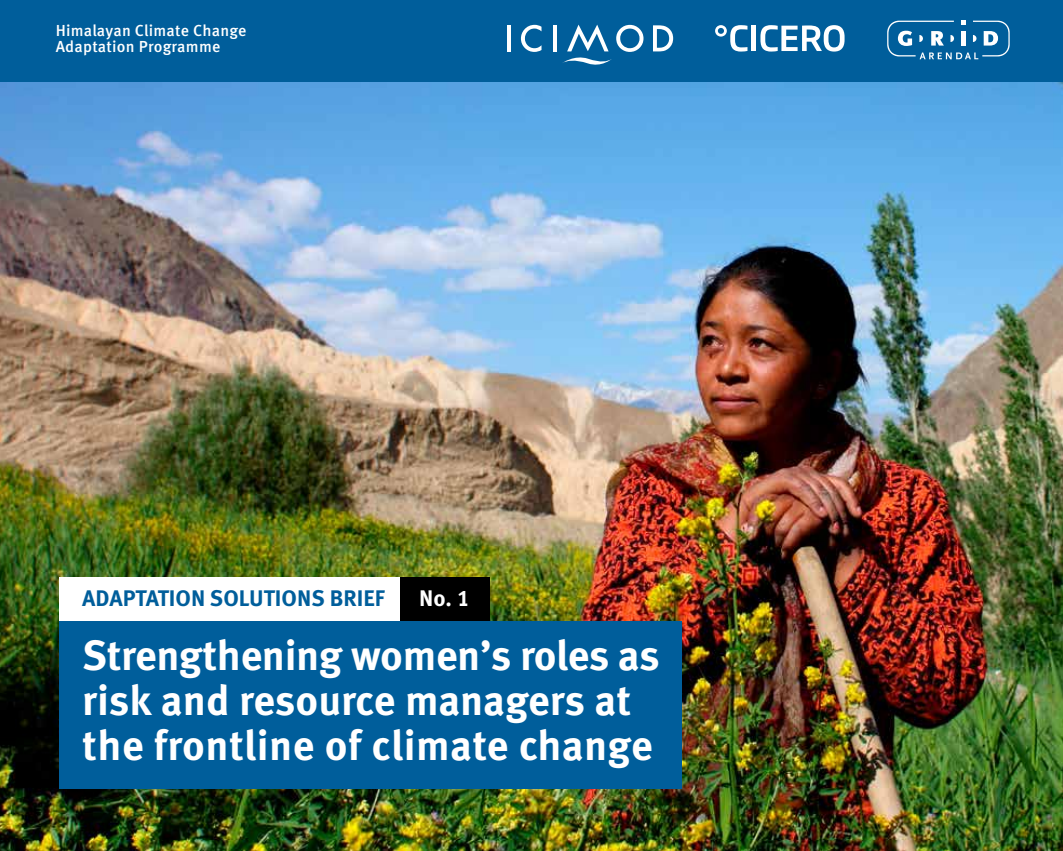
<style>
.page{position:relative;width:1063px;height:851px;background:#fff}
.page>*{position:absolute;margin:0;border:0;box-sizing:border-box;transform-origin:0 0}
.t1{font:700 42px/45px "Meta Pro";letter-spacing:-.005em;color:#fff}
.t2{font:700 22.5px "Meta Pro";color:#005e9b}
.t3{font:700 22.5px "Meta Pro";color:#fff}
.t4{font:500 15.9px/16.6px "Meta Pro";letter-spacing:.015em;color:#fff}
</style>
<div class="page">
<img style="left:0;top:82px;width:1063px;height:768px">
<div style="left:59px;top:621px;width:623px;height:167px;background:#005e9b"></div>
<div style="left:59px;top:577px;width:347px;height:44px;background:#fff"></div>
<div style="left:0;top:0;width:1063px;height:82px;background:#005e9b"></div>
<svg style="left:715px;top:25px;width:32px;height:27px"></svg>
<div style="left:751px;top:26px;width:5px;height:25px;background:#fff"></div>
<svg style="left:760px;top:25px;width:85px;height:27px"></svg>
<hr style="left:507px;top:25px;width:4px;height:26px;background:#fff">
<svg style="left:521px;top:25px;width:21px;height:27px"></svg>
<hr style="left:553px;top:25px;width:4px;height:26px;background:#fff">
<svg style="left:653px;top:25px;width:20px;height:26px"></svg>
<svg style="left:562px;top:25px;width:81px;height:40px"></svg>
<svg style="left:887px;top:21px;width:123px;height:38px"></svg>
<div style="left:400px;top:577px;width:89px;height:44px;background:#000"></div>
<p class="t4" style="left:56px;top:22px;width:192px">Himalayan Climate Change<br>Adaptation Programme</p>
<p class="t2" style="left:82px;top:584px;width:304px">ADAPTATION SOLUTIONS BRIEF</p>
<p class="t3" style="left:419px;top:584px;width:52px">No. 1</p>
<p class="t1" style="left:82px;top:633px;width:579px">Strengthening women’s roles as risk and resource managers at the frontline of climate change</p>
</div>
